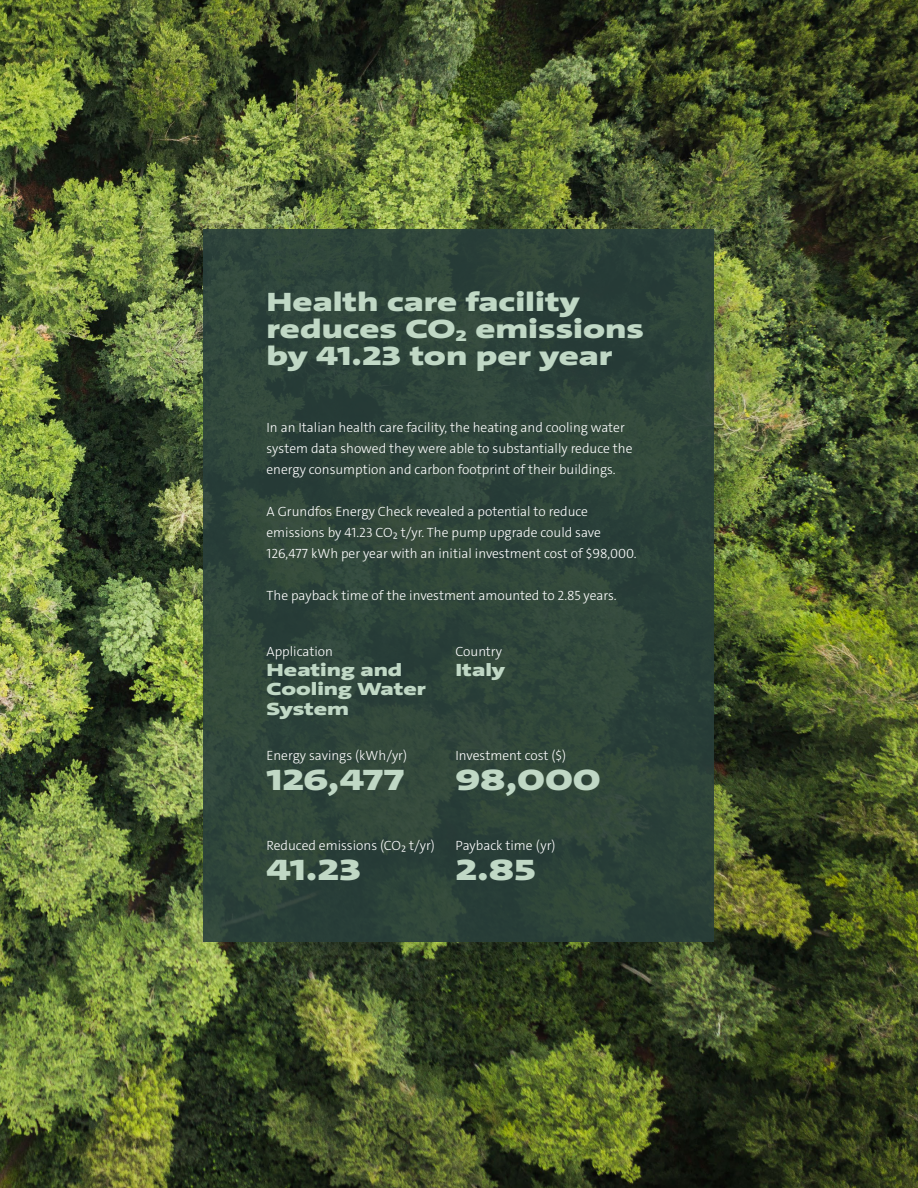
<style>
.page{position:relative;width:918px;height:1188px;background:#fff}
.page>*{position:absolute;margin:0;border:0;box-sizing:border-box;transform-origin:0 0}
.t1{font:900 30px "Grundfos The Sans Extd";color:#c0d8c5}
.t2{font:900 27px/27px "Grundfos The Sans Extd";color:#c0d8c5}
.t3{font:900 18px/19.5px "Grundfos The Sans Extd";color:#c0d8c5}
.t4{font:300 13.5px/21px "Grundfos The Sans";color:#fff}
</style>
<div class="page">
<img style="left:0;top:0;width:918px;height:1188px">
<div style="left:204px;top:230px;width:510px;height:712px;background:#293f3b"></div>
<p class="t2" style="left:267px;top:289px;width:379px">Health care facility reduces CO<sub>2</sub> emissions by 41.23 ton per year</p>
<p class="t4" style="left:267px;top:417px;width:367px">In an Italian health care facility, the heating and cooling water system data showed they were able to substantially reduce the energy consumption and carbon footprint of their buildings.</p>
<p class="t4" style="left:267px;top:501px;width:371px">A Grundfos Energy Check revealed a potential to reduce emissions by 41.23 CO₂ t/yr. The pump upgrade could save<br>126,477 kWh per year with an initial investment cost of $98,000.</p>
<p class="t4" style="left:267px;top:585px;width:352px">The payback time of the investment amounted to 2.85 years.</p>
<p class="t4" style="left:267px;top:641px;width:68px">Application</p>
<p class="t3" style="left:267px;top:660px;width:161px">Heating and<br>Cooling Water<br>System</p>
<p class="t4" style="left:267px;top:745px;width:142px">Energy savings (kWh/yr)</p>
<p class="t1" style="left:267px;top:761px;width:139px">126,477</p>
<p class="t4" style="left:267px;top:835px;width:170px">Reduced emissions (CO₂ t/yr)</p>
<p class="t1" style="left:267px;top:851px;width:96px">41.23</p>
<p class="t4" style="left:455px;top:641px;width:48px">Country</p>
<p class="t3" style="left:455px;top:660px;width:51px">Italy</p>
<p class="t4" style="left:455px;top:745px;width:112px">Investment cost ($)</p>
<p class="t1" style="left:455px;top:760px;width:147px">98,000</p>
<p class="t4" style="left:455px;top:835px;width:102px">Payback time (yr)</p>
<p class="t1" style="left:455px;top:850px;width:82px">2.85</p>
</div>
